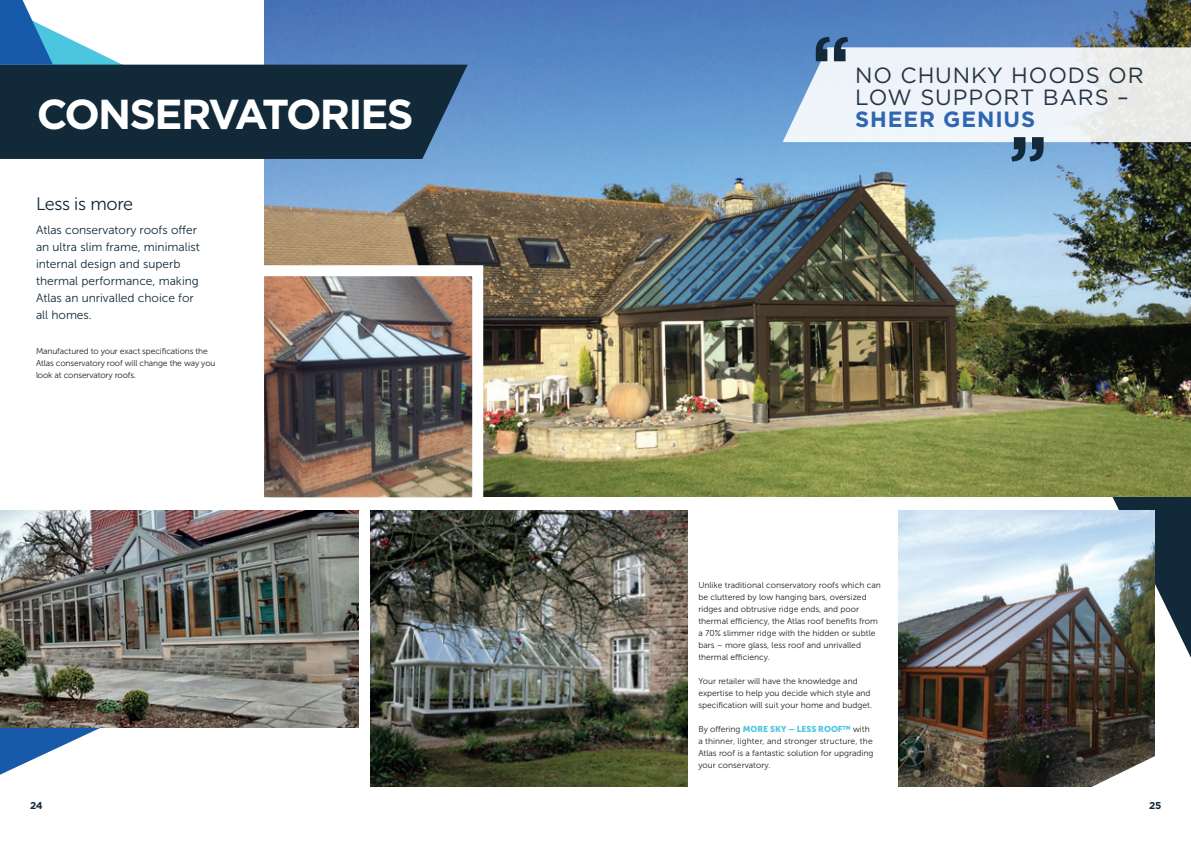
<style>
.page{position:relative;width:1191px;height:842px;background:#fff}
.page>*{position:absolute;margin:0;border:0;box-sizing:border-box;transform-origin:0 0}
.t1{font:700 41.9px "Gotham";letter-spacing:-.045em;color:#fff}
.t2{font:22px/22px "Gotham";letter-spacing:.04em;color:#233644}
.t3{font:700 22px "Gotham";letter-spacing:.04em;color:#2f65b1}
.t4{font:18px "Museo Sans 300";letter-spacing:-.02em;color:#112938}
.t5{font:12px/17px "Museo Sans 300";color:#112938}
.t6{font:700 10px "Gotham";color:#112938}
.t7{font:8.5px/12px "Museo Sans 300";color:#231f20}
.t8{font:8.5px "Museo Sans 900";color:#4cc6e0}
.s1{font-family:"Museo Sans 300";color:#231f20}
</style>
<div class="page">
<svg style="left:0;top:727px;width:175px;height:48px"></svg>
<svg style="left:1112px;top:497px;width:79px;height:161px"></svg>
<img style="left:264px;top:0;width:927px;height:497px">
<img style="left:899px;top:510px;width:256px;height:276px">
<img style="left:0;top:510px;width:359px;height:217px">
<img style="left:370px;top:510px;width:317px;height:276px">
<svg style="left:1012px;top:738px;width:143px;height:49px"></svg>
<img style="left:265px;top:277px;width:206px;height:219px">
<div style="left:253px;top:265px;width:230px;height:243px;border:11px solid #fff"></div>
<svg style="left:782px;top:37px;width:409px;height:124px"></svg>
<div style="left:0;top:65px;width:467px;height:94px;background:#112938"></div>
<svg style="left:0;top:0;width:124px;height:126px"></svg>
<h1 class="t1" style="left:37px;top:86px;width:378px">CONSERVATORIES</h1>
<h3 class="t4" style="left:36px;top:194px;width:99px">Less is more</h3>
<h3 class="t5" style="left:36px;top:222px;width:165px">Atlas conservatory roofs offer an ultra slim frame, minimalist internal design and superb thermal performance, making<br>Atlas an unrivalled choice for all homes.</h3>
<p class="t7" style="left:36px;top:345px;width:181px">Manufactured to your exact specifications the<br>Atlas conservatory roof will change the way you look at conservatory roofs.</p>
<p class="t6" style="left:30px;top:799px;width:14px">24</p>
<h2 class="t2" style="left:855px;top:64px;width:290px">NO CHUNKY HOODS OR<br>LOW SUPPORT BARS –</h2>
<h2 class="t3" style="left:855px;top:105px;width:181px">SHEER GENIUS</h2>
<p class="t7" style="left:698px;top:579px;width:184px">Unlike traditional conservatory roofs which can be cluttered by low hanging bars, oversized ridges and obtrusive ridge ends, and poor thermal efficiency, the Atlas roof benefits from a 70% slimmer ridge with the hidden or subtle bars – more glass, less roof and unrivalled thermal efficiency.</p>
<p class="t7" style="left:698px;top:675px;width:175px">Your retailer will have the knowledge and expertise to help you decide which style and specification will suit your home and budget.</p>
<p class="t8" style="left:698px;top:724px;width:173px"><span class="s1">By offering</span> MORE SKY – LESS ROOF™ <span class="s1">with</span></p>
<p class="t7" style="left:698px;top:735px;width:177px;text-align:justify">a thinner, lighter, and stronger structure, the Atlas roof is a fantastic solution for upgrading your conservatory.</p>
<p class="t6" style="left:1149px;top:799px;width:14px">25</p>
</div>
